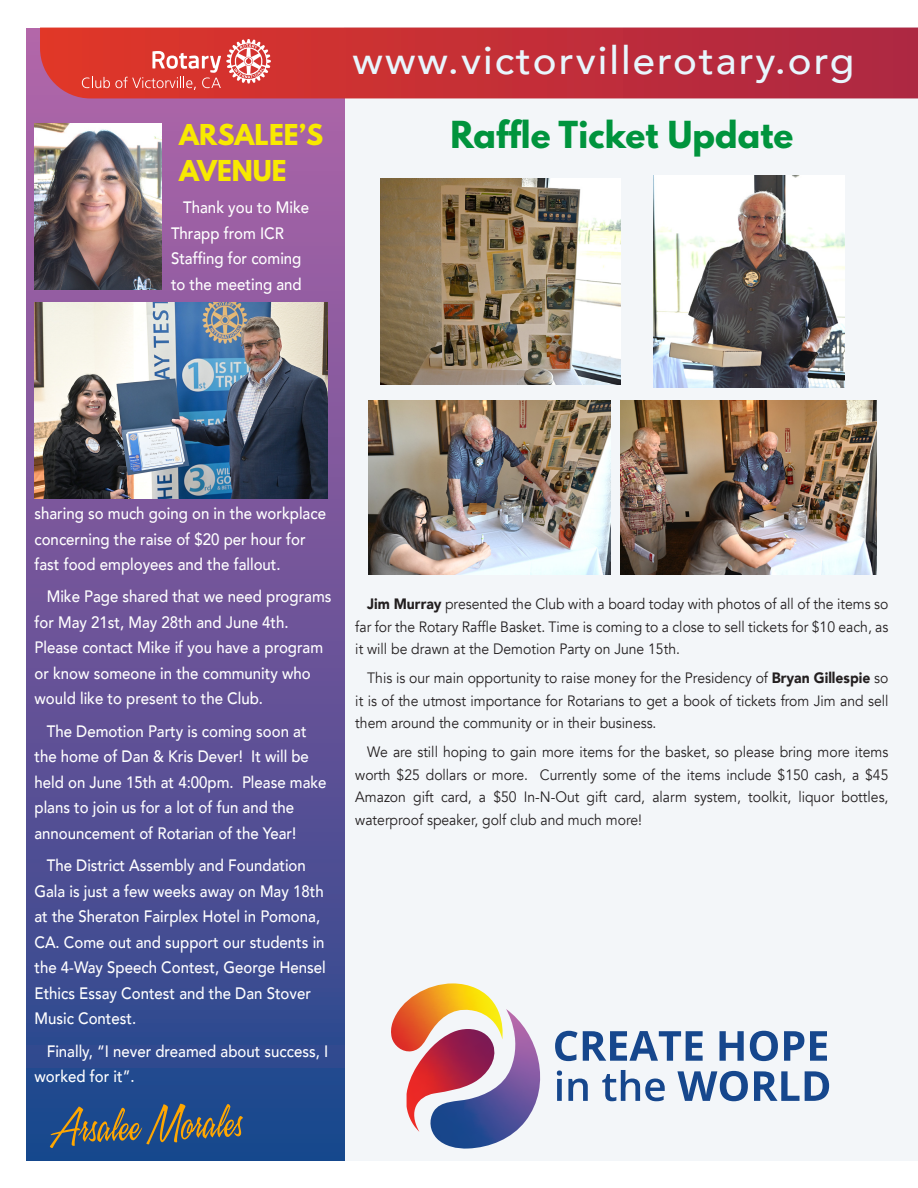
<style>
.page{position:relative;width:918px;height:1188px;background:#fff}
.page>*{position:absolute;margin:0;border:0;box-sizing:border-box;transform-origin:0 0}
.t1{font:500 39px "Avenir";letter-spacing:.05em;color:#e8f6fd}
.t2{font:700 33px "League Spartan";letter-spacing:.005em;color:#00943d}
.t3{font:700 25.5px "League Spartan";color:#f8e901}
.t4{font:500 16.5px/25.5px "Avenir";color:#fff;scale:.91 1}
.t5{font:15px/22.5px "Avenir";color:#231f20;text-align:justify;scale:.93 1}
.s1{font-weight:900}
</style>
<div class="page">
<div style="left:345px;top:27px;width:573px;height:1134px;background:#f3f6f9"></div>
<div style="left:26px;top:28px;width:319px;height:1132px;background:linear-gradient(to bottom,#b865a8,#23478c)"></div>
<svg style="left:40px;top:28px;width:878px;height:70px;background:#c22e38"></svg>
<svg style="left:82px;top:39px;width:189px;height:51px;background:#de554e"></svg>
<svg style="left:391px;top:983px;width:438px;height:166px"></svg>
<svg style="left:50px;top:1104px;width:193px;height:44px;background:#495c70"></svg>
<img style="left:34px;top:124px;width:127px;height:165px">
<img style="left:34px;top:302px;width:294px;height:196px">
<img style="left:653px;top:176px;width:191px;height:212px">
<img style="left:381px;top:179px;width:240px;height:206px">
<img style="left:369px;top:400px;width:241px;height:175px">
<img style="left:621px;top:400px;width:256px;height:175px">
<p class="t3" style="left:179px;top:115px;width:145px">ARSALEE’S</p>
<p class="t3" style="left:179px;top:151px;width:109px">AVENUE</p>
<p class="t4" style="left:171px;top:194px;width:153px;text-indent:12px">Thank you to Mike<br>Thrapp from ICR<br>Staffing for coming to the meeting and</p>
<p class="t1" style="left:353px;top:27px;width:503px">www.victorvillerotary.org</p>
<p class="t2" style="left:450px;top:109px;width:345px">Raffle Ticket Update</p>
<p class="t4" style="left:34px;top:500px;width:322px">sharing so much going on in the workplace concerning the raise of $20 per hour for fast food employees and the fallout.</p>
<p class="t4" style="left:34px;top:583px;width:328px;text-indent:12px">Mike Page shared that we need programs for May 21st, May 28th and June 4th.<br>Please contact Mike if you have a program or know someone in the community who would like to present to the Club.</p>
<p class="t4" style="left:34px;top:717px;width:323px;text-indent:12px">The Demotion Party is coming soon at the home of Dan &amp; Kris Dever! It will be held on June 15th at 4:00pm. Please make plans to join us for a lot of fun and the announcement of Rotarian of the Year!</p>
<p class="t4" style="left:34px;top:852px;width:322px;text-indent:12px">The District Assembly and Foundation Gala is just a few weeks away on May 18th at the Sheraton Fairplex Hotel in Pomona, CA. Come out and support our students in the 4-Way Speech Contest, George Hensel Ethics Essay Contest and the Dan Stover Music Contest.</p>
<p class="t4" style="left:34px;top:1037px;width:324px;text-indent:12px">Finally, “I never dreamed about success, I worked for it”.</p>
<p class="t5" style="left:355px;top:593px;width:575px;text-indent:12px"><span class="s1">Jim Murray</span> presented the Club with a board today with photos of all of the items so far for the Rotary Raffle Basket. Time is coming to a close to sell tickets for $10 each, as it will be drawn at the Demotion Party on June 15th.</p>
<p class="t5" style="left:355px;top:667px;width:575px;text-indent:12px">This is our main opportunity to raise money for the Presidency of <span class="s1">Bryan Gillespie</span> so it is of the utmost importance for Rotarians to get a book of tickets from Jim and sell them around the community or in their business.</p>
<p class="t5" style="left:355px;top:741px;width:575px;text-indent:12px">We are still hoping to gain more items for the basket, so please bring more items worth $25 dollars or more. Currently some of the items include $150 cash, a $45<br>Amazon gift card, a $50 In-N-Out gift card, alarm system, toolkit, liquor bottles, waterproof speaker, golf club and much more!</p>
</div>
